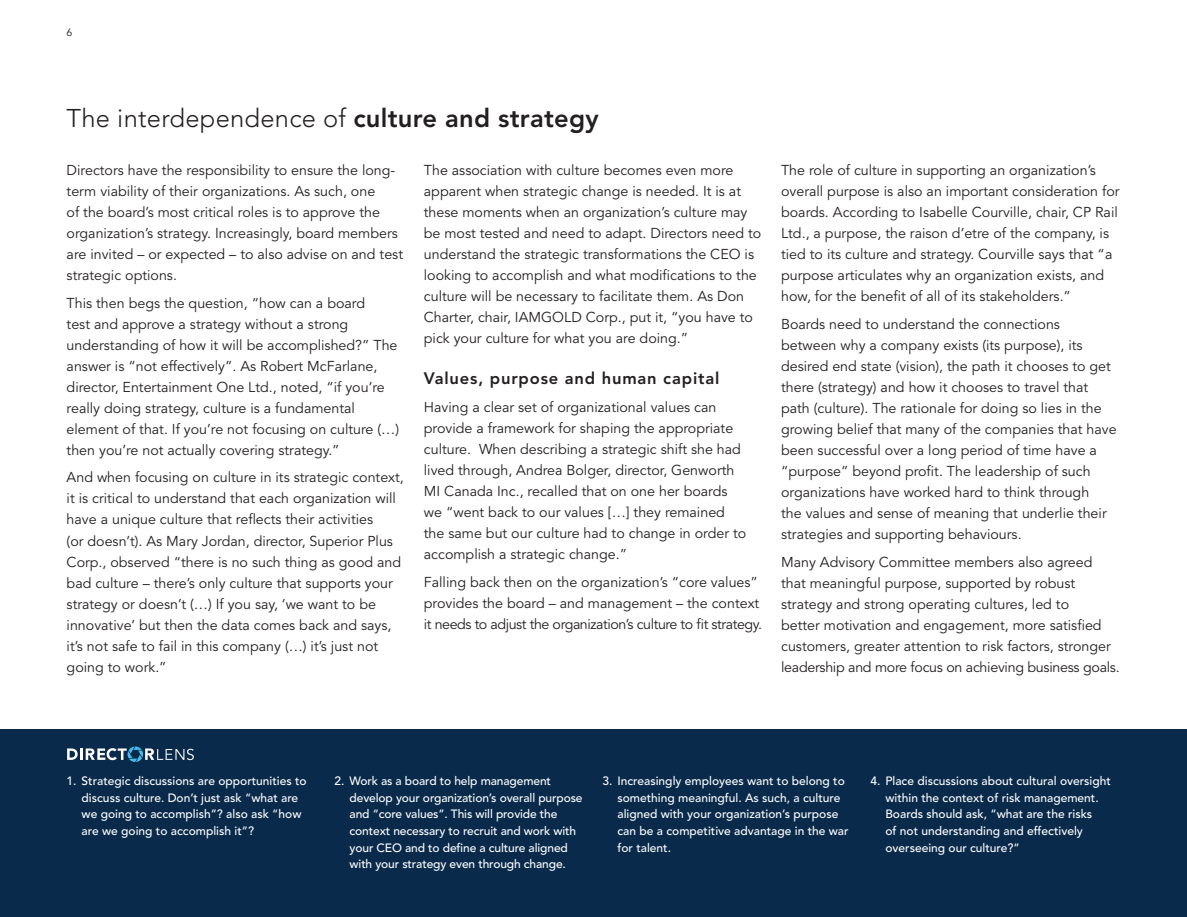
<style>
.page{position:relative;width:1187px;height:917px;background:#fff}
.page>*{position:absolute;margin:0;border:0;box-sizing:border-box;transform-origin:0 0}
.t1{font:300 25.5px "Avenir";letter-spacing:.01em;color:#231f20}
.t2{font:800 16.5px "Avenir";letter-spacing:.05em;color:#231f20}
.t3{font:14.25px/21px "Avenir";color:#231f20}
.t4{font:500 12px/16.5px "Avenir";color:#fff}
.t5{font:10.5px "Avenir";color:#231f20}
.s1{font-weight:800}
</style>
<div class="page">
<div style="left:0;top:728px;width:1186px;height:188px;background:#092a4a"></div>
<svg style="left:67px;top:746px;width:127px;height:15px"></svg>
<p class="t5" style="left:67px;top:27px;width:7px">6</p>
<h1 class="t1" style="left:67px;top:103px;width:533px">The interdependence of <span class="s1">culture and strategy</span></h1>
<p class="t3" style="left:67px;top:159px;width:338px">Directors have the responsibility to ensure the long&shy;term viability of their organizations. As such, one<br>of the board’s most critical roles is to approve the organization’s strategy. Increasingly, board members are invited – or expected – to also advise on and test strategic options.</p>
<p class="t3" style="left:67px;top:292px;width:334px">This then begs the question, “how can a board<br>test and approve a strategy without a strong understanding of how it will be accomplished?” The answer is “not effectively”. As Robert McFarlane, director, Entertainment One Ltd., noted, “if you’re really doing strategy, culture is a fundamental element of that. If you’re not focusing on culture (…) then you’re not actually covering strategy.”</p>
<p class="t3" style="left:67px;top:467px;width:338px">And when focusing on culture in its strategic context, it is critical to understand that each organization will have a unique culture that reflects their activities<br>(or doesn’t). As Mary Jordan, director, Superior Plus Corp., observed “there is no such thing as good and bad culture – there’s only culture that supports your strategy or doesn’t (…) If you say, ‘we want to be innovative’ but then the data comes back and says, it’s not safe to fail in this company (…) it’s just not going to work.”</p>
<p class="t3" style="left:424px;top:160px;width:339px">The association with culture becomes even more apparent when strategic change is needed. It is at these moments when an organization’s culture may be most tested and need to adapt. Directors need to understand the strategic transformations the CEO is looking to accomplish and what modifications to the culture will be necessary to facilitate them. As Don Charter, chair, IAMGOLD Corp., put it, “you have to pick your culture for what you are doing.”</p>
<p class="t2" style="left:424px;top:368px;width:297px">Values, purpose and human capital</p>
<p class="t3" style="left:424px;top:396px;width:324px">Having a clear set of organizational values can provide a framework for shaping the appropriate culture. When describing a strategic shift she had lived through, Andrea Bolger, director, Genworth MI Canada Inc., recalled that on one her boards we “went back to our values […] they remained the same but our culture had to change in order to accomplish a strategic change.”</p>
<p class="t3" style="left:424px;top:571px;width:339px">Falling back then on the organization’s “core values” provides the board – and management – the context it needs to adjust the organization’s culture to fit strategy.</p>
<p class="t3" style="left:781px;top:160px;width:340px">The role of culture in supporting an organization’s overall purpose is also an important consideration for boards. According to Isabelle Courville, chair, CP Rail Ltd., a purpose, the raison d’etre of the company, is tied to its culture and strategy. Courville says that “a purpose articulates why an organization exists, and how, for the benefit of all of its stakeholders.”</p>
<p class="t3" style="left:781px;top:313px;width:337px">Boards need to understand the connections between why a company exists (its purpose), its desired end state (vision), the path it chooses to get there (strategy) and how it chooses to travel that path (culture). The rationale for doing so lies in the growing belief that many of the companies that have been successful over a long period of time have a “purpose” beyond profit. The leadership of such organizations have worked hard to think through<br>the values and sense of meaning that underlie their strategies and supporting behaviours.</p>
<p class="t3" style="left:781px;top:551px;width:340px">Many Advisory Committee members also agreed that meaningful purpose, supported by robust strategy and strong operating cultures, led to<br>better motivation and engagement, more satisfied customers, greater attention to risk factors, stronger leadership and more focus on achieving business goals.</p>
<p class="t4" style="left:82px;top:773px;width:226px;text-indent:-15px">1. Strategic discussions are opportunities to discuss culture. Don’t just ask “what are we going to accomplish”? also ask “how are we going to accomplish it”?</p>
<p class="t4" style="left:349px;top:773px;width:234px;text-indent:-15px">2. Work as a board to help management develop your organization’s overall purpose and “core values”. This will provide the context necessary to recruit and work with your CEO and to define a culture aligned with your strategy even through change.</p>
<p class="t4" style="left:617px;top:773px;width:232px;text-indent:-15px">3. Increasingly employees want to belong to something meaningful. As such, a culture aligned with your organization’s purpose can be a competitive advantage in the war for talent.</p>
<p class="t4" style="left:885px;top:773px;width:227px;text-indent:-15px">4. Place discussions about cultural oversight within the context of risk management.<br>Boards should ask, “what are the risks<br>of not understanding and effectively overseeing our culture?”</p>
</div>
